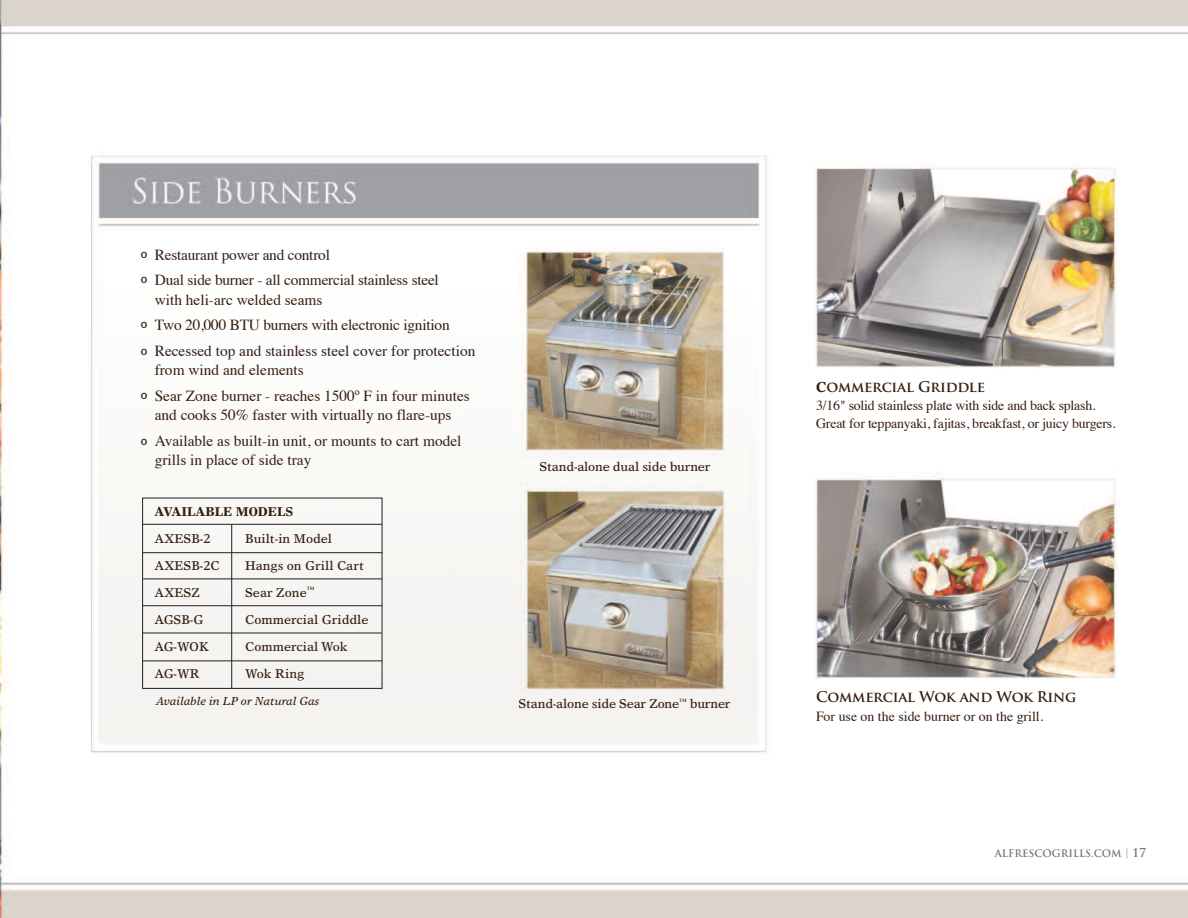
<style>
.page{position:relative;width:1188px;height:918px;background:#fff}
.page>*{position:absolute;margin:0;border:0;box-sizing:border-box;transform-origin:0 0}
.t1{font:18px/24.8px "Helvetica";color:#231f20}
.t2{font:15.3px/25.5px "Times";color:#341d10}
.t3{font:700 14.4px "Trajan Pro";letter-spacing:-.015em;color:#341d10}
.t4{font:13.8px/18px "Times";letter-spacing:-.015em;color:#341d10}
.t5{font:12.75px/27px "Times Europa";color:#341d10}
.t6{font:700 12.75px "Times Europa";color:#341d10}
.t7{font:italic 11.7px "Times Europa";color:#341d10}
.t8{font:700 10.2px "Trajan Pro";color:#737474}
.t9{font:700 10.2px "Trajan Pro";color:#8f939a}
.s1{font-family:"Times Europa"}
.s2{font-size:12px}
</style>
<div class="page">
<img style="left:0;top:0;width:1188px;height:918px">
<div style="left:142px;top:498px;width:240px;height:191px;border:1px solid #231f20"></div>
<hr style="left:143px;top:524px;width:239px;height:1px;background:#231f20">
<hr style="left:143px;top:552px;width:239px;height:1px;background:#231f20">
<hr style="left:231px;top:524px;width:1px;height:164px;background:#231f20">
<hr style="left:143px;top:579px;width:239px;height:1px;background:#231f20">
<hr style="left:143px;top:605px;width:240px;height:1px;background:#231f20">
<hr style="left:142px;top:633px;width:240px;height:1px;background:#231f20">
<hr style="left:143px;top:660px;width:239px;height:1px;background:#231f20">
<p class="t1" style="left:141px;top:248px;width:8px">º º</p>
<p class="t1" style="left:141px;top:317px;width:8px;line-height:26.5px">º º</p>
<p class="t1" style="left:141px;top:389px;width:8px">º</p>
<p class="t1" style="left:141px;top:434px;width:8px">º</p>
<p class="t2" style="left:155px;top:243px;width:286px">Restaurant power and control<br>Dual side burner - all commercial stainless steel</p>
<p class="t2" style="left:155px;top:288px;width:322px">with heli-arc welded seams<br>Two 20,000 BTU burners with electronic ignition<br>Recessed top and stainless steel cover for protection</p>
<p class="t2" style="left:155px;top:359px;width:317px">from wind and elements<br>Sear Zone burner - reaches 1500º F in four minutes</p>
<p class="t2" style="left:155px;top:404px;width:308px">and cooks 50% faster with virtually no flare-ups<br>Available as built-in unit, or mounts to cart model</p>
<p class="t2" style="left:155px;top:449px;width:158px">grills in place of side tray</p>
<p class="t6" style="left:155px;top:507px;width:140px">AVAILABLE MODELS</p>
<p class="t5" style="left:155px;top:526px;width:67px">AXESB-2<br>AXESB-2C<br>AXESZ<br>AGSB-G<br>AG-WOK<br>AG-WR</p>
<p class="t5" style="left:245px;top:526px;width:125px">Built-in Model<br>Hangs on Grill Cart<br>Sear Zone<sup>™<br></sup>Commercial Griddle<br>Commercial Wok<br>Wok Ring</p>
<p class="t7" style="left:156px;top:697px;width:164px">Available in LP or Natural Gas</p>
<p class="t5" style="left:540px;top:454px;width:172px">Stand-alone dual side burner</p>
<p class="t5" style="left:519px;top:691px;width:214px">Stand-alone side Sear Zone<sup>™</sup> burner</p>
<p class="t3" style="left:816px;top:379px;width:170px"><span class="s1">C</span>ommercial Griddle</p>
<p class="t4" style="left:816px;top:398px;width:301px">3/16" solid stainless plate with side and back splash.<br>Great for teppanyaki, fajitas, breakfast, or juicy burgers.</p>
<p class="t3" style="left:816px;top:689px;width:262px">Commercial Wok and Wok Ring</p>
<p class="t4" style="left:816px;top:709px;width:229px">For use on the side burner or on the grill.</p>
<p class="t8" style="left:995px;top:848px;width:153px">ALFRESCOGRILLS.COM <span class="s2">17</span></p>
<p class="t9" style="left:1124px;top:846px;width:7px">|</p>
</div>
